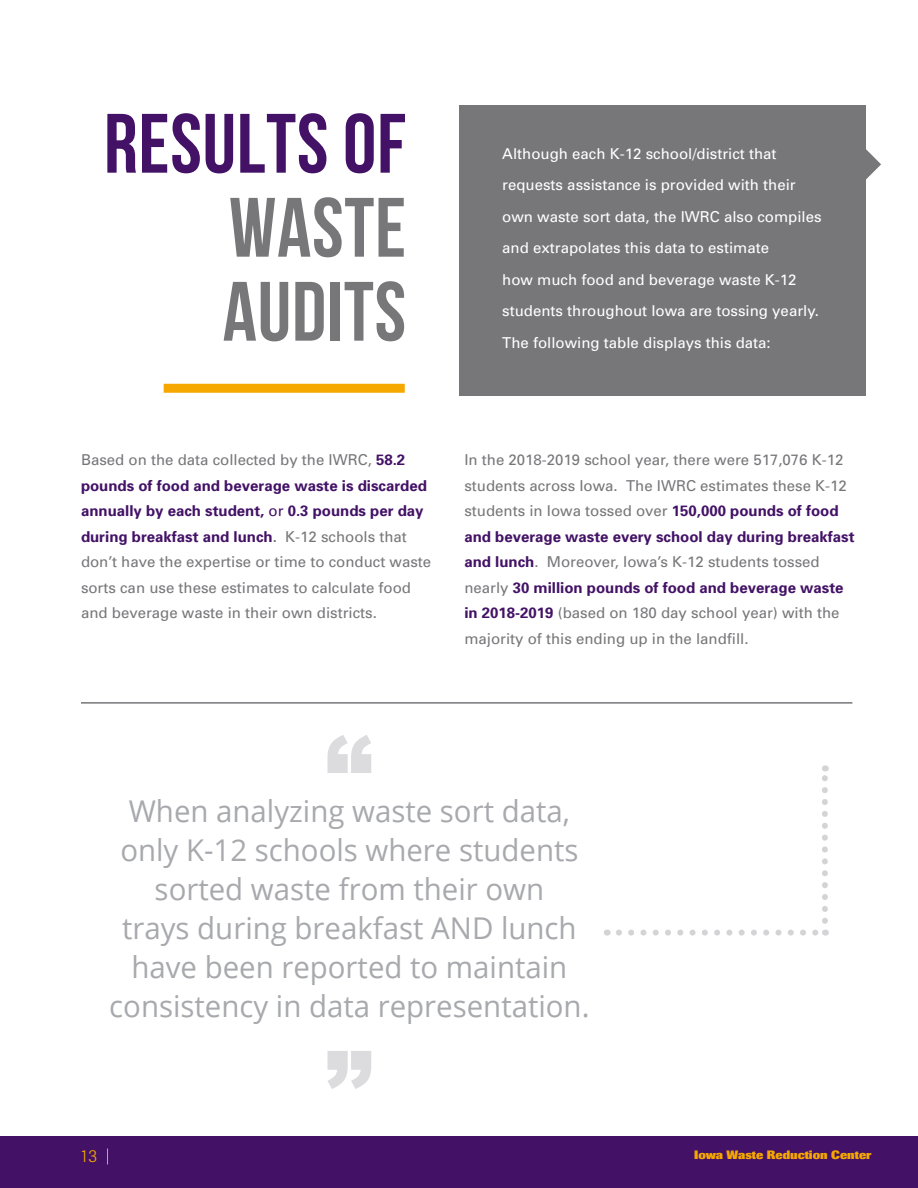
<style>
.page{position:relative;width:918px;height:1188px;background:#fff}
.page>*{position:absolute;margin:0;border:0;box-sizing:border-box;transform-origin:0 0}
.H1_56pt_CAPS{font:84px "Bebas Neue";letter-spacing:.01em;color:#77777a}
.H1_56pt_CAPS-2{font:84px "Bebas Neue";letter-spacing:.01em;color:#431266}
.Head_20_25_Bold_C{font:30px/39px "Open Sans";color:#a8a9ad;text-align:center}
.H2_18pt{font:300 18px "Berthold Imago BQ";color:#f6a800}
.Body_Style{font:15px/25.5px "Univers";color:#77777a}
.Body_Style-2{font:15px/31.5px "Univers";color:#fff}
.t1{font:800 12px "Berthold Imago BQ";color:#f6a800}
.s1{font-weight:700;color:#431266}
.s2{color:#431266}
.s3{font-weight:700}
</style>
<div class="page">
<div style="left:0;top:1136px;width:918px;height:52px;background:#431266"></div>
<div style="left:459px;top:105px;width:406px;height:290px;background:#77777a"></div>
<svg style="left:865px;top:145px;width:16px;height:39px"></svg>
<div style="left:164px;top:384px;width:241px;height:9px;background:#f6a800"></div>
<svg style="left:619px;top:930px;width:200px;height:6px"></svg>
<svg style="left:822px;top:765px;width:6px;height:156px"></svg>
<svg style="left:327px;top:735px;width:44px;height:38px"></svg>
<svg style="left:327px;top:1051px;width:44px;height:38px"></svg>
<hr style="left:81px;top:702px;width:771px;height:2px;background:#77777a">
<svg style="left:107px;top:1148px;width:1px;height:16px"></svg>
<p class="H1_56pt_CAPS-2" style="left:104px;top:98px;width:304px">RESULTS OF</p>
<p class="H1_56pt_CAPS" style="left:229px;top:182px;width:179px">WASTE</p>
<p class="H1_56pt_CAPS" style="left:223px;top:266px;width:185px">AUDITS</p>
<p class="Body_Style-2" style="left:502px;top:137px;width:321px">Although each K-12 school/district that requests assistance is provided with their own waste sort data, the IWRC also compiles and extrapolates this data to estimate<br>how much food and beverage waste K-12 students throughout Iowa are tossing yearly.<br>The following table displays this data:</p>
<p class="Body_Style" style="left:81px;top:447px;width:352px">Based on the data collected by the IWRC, <span class="s1">58.2 pounds of food and beverage waste is discarded annually by each student,</span> <span class="s2">or</span> <span class="s1">0.3 pounds per day during breakfast and lunch</span><span class="s3">.</span> K-12 schools that don’t have the expertise or time to conduct waste sorts can use these estimates to calculate food and beverage waste in their own districts.</p>
<p class="Body_Style" style="left:464px;top:447px;width:392px">In the 2018-2019 school year, there were 517,076 K-12 students across Iowa. The IWRC estimates these K-12 students in Iowa tossed over <span class="s1">150,000 pounds of food and beverage waste every school day during breakfast and lunch</span>. Moreover, Iowa’s K-12 students tossed nearly <span class="s1">30 million pounds of food and beverage waste in 2018-2019</span> (based on 180 day school year) with the majority of this ending up in the landfill.</p>
<p class="Head_20_25_Bold_C" style="left:109px;top:790px;width:482px">When analyzing waste sort data, only K-12 schools where students sorted waste from their own<br>trays during breakfast AND lunch have been reported to maintain consistency in data representation.</p>
<p class="H2_18pt" style="left:80px;top:1146px;width:19px">13</p>
<p class="t1" style="left:694px;top:1148px;width:179px">Iowa Waste Reduction Center</p>
</div>
